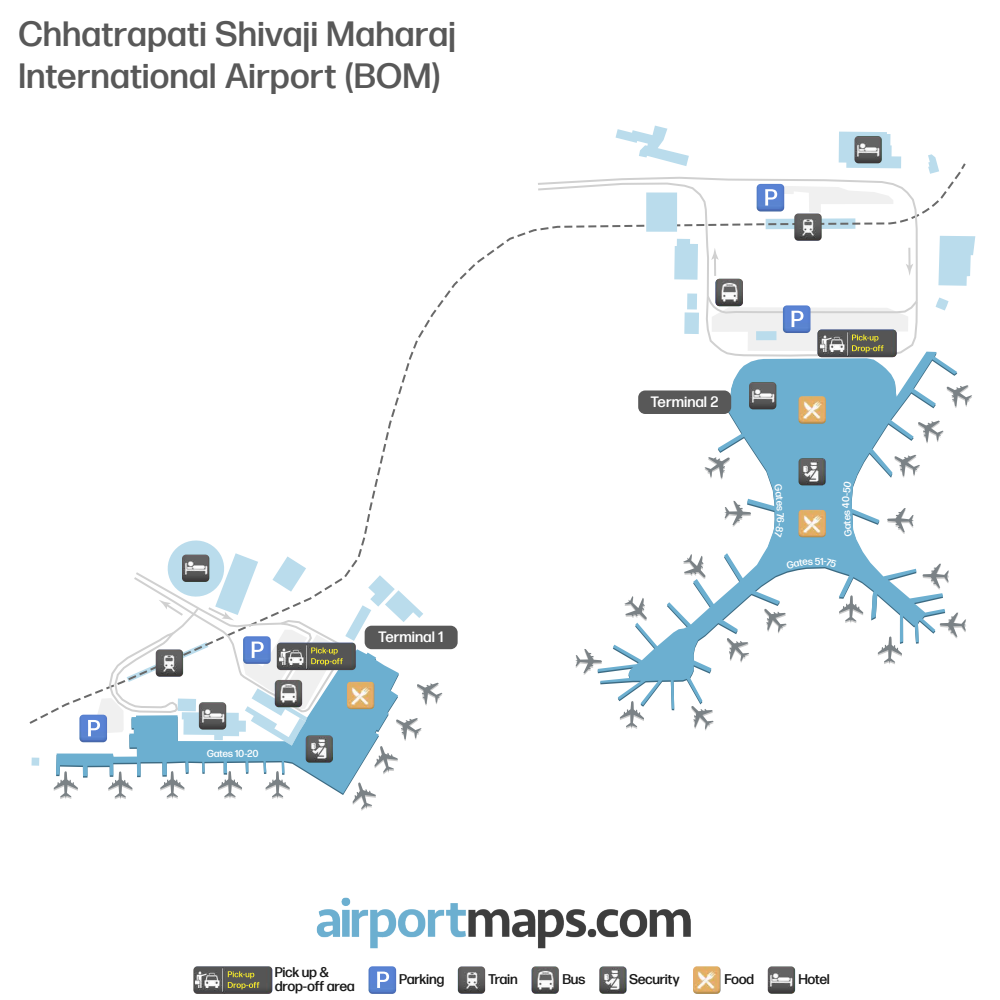
<style>
.page{position:relative;width:1000px;height:1000px;background:#fff}
.page>*{position:absolute;margin:0;border:0;box-sizing:border-box;transform-origin:0 0}
.t1{font:500 35px/42px "Forma DJR Banner";letter-spacing:.05em;color:#585858}
.t2{font:500 15px "Forma DJR Banner";letter-spacing:.045em;color:#fff}
.t3{font:500 14px/14px "Forma DJR Banner";letter-spacing:.02em;color:#191919}
.t4{font:500 10px "Forma DJR Banner";letter-spacing:.015em;color:#fff}
</style>
<div class="page">
<svg style="left:839px;top:132px;width:62px;height:36px"></svg>
<svg style="left:928px;top:154px;width:11px;height:20px"></svg>
<svg style="left:616px;top:126px;width:73px;height:40px"></svg>
<svg style="left:32px;top:758px;width:7px;height:8px"></svg>
<svg style="left:936px;top:298px;width:13px;height:13px"></svg>
<svg style="left:938px;top:236px;width:37px;height:50px;background:#c3e1ee"></svg>
<svg style="left:56px;top:693px;width:38px;height:85px"></svg>
<svg style="left:600px;top:352px;width:357px;height:357px"></svg>
<svg style="left:54px;top:771px;width:24px;height:28px"></svg>
<svg style="left:558px;top:176px;width:328px;height:6px"></svg>
<svg style="left:536px;top:182px;width:384px;height:176px"></svg>
<svg style="left:94px;top:540px;width:348px;height:271px"></svg>
<svg style="left:946px;top:385px;width:26px;height:23px"></svg>
<svg style="left:918px;top:421px;width:26px;height:23px"></svg>
<svg style="left:894px;top:455px;width:26px;height:23px"></svg>
<svg style="left:887px;top:508px;width:27px;height:26px"></svg>
<svg style="left:922px;top:564px;width:27px;height:25px"></svg>
<svg style="left:940px;top:613px;width:26px;height:25px"></svg>
<svg style="left:839px;top:595px;width:24px;height:28px"></svg>
<svg style="left:878px;top:636px;width:24px;height:29px"></svg>
<svg style="left:764px;top:609px;width:23px;height:25px"></svg>
<svg style="left:727px;top:638px;width:22px;height:25px"></svg>
<svg style="left:691px;top:706px;width:23px;height:25px"></svg>
<svg style="left:620px;top:701px;width:24px;height:28px"></svg>
<svg style="left:575px;top:649px;width:27px;height:26px"></svg>
<svg style="left:624px;top:596px;width:23px;height:25px"></svg>
<svg style="left:683px;top:554px;width:23px;height:25px"></svg>
<svg style="left:705px;top:457px;width:25px;height:23px"></svg>
<svg style="left:724px;top:501px;width:27px;height:26px"></svg>
<img style="left:182px;top:555px;width:27px;height:27px">
<div style="left:638px;top:390px;width:93px;height:24px;background:#585858;border-radius:7px"></div>
<img style="left:818px;top:330px;width:79px;height:27px">
<img style="left:852px;top:345px;width:32px;height:8px">
<img style="left:852px;top:335px;width:27px;height:7px">
<img style="left:798px;top:510px;width:28px;height:27px">
<img style="left:854px;top:136px;width:28px;height:27px">
<img style="left:79px;top:715px;width:28px;height:27px">
<img style="left:88px;top:720px;width:12px;height:16px">
<img style="left:716px;top:279px;width:27px;height:27px">
<img style="left:156px;top:649px;width:27px;height:28px">
<div style="left:365px;top:626px;width:93px;height:23px;background:#585858;border-radius:7px"></div>
<img style="left:794px;top:213px;width:28px;height:28px">
<img style="left:749px;top:382px;width:27px;height:27px">
<img style="left:199px;top:702px;width:27px;height:28px">
<img style="left:798px;top:396px;width:28px;height:28px">
<img style="left:798px;top:458px;width:28px;height:27px">
<img style="left:277px;top:642px;width:79px;height:28px">
<img style="left:311px;top:658px;width:32px;height:8px">
<img style="left:311px;top:648px;width:27px;height:7px">
<img style="left:347px;top:682px;width:28px;height:27px">
<img style="left:306px;top:735px;width:27px;height:28px">
<img style="left:275px;top:680px;width:27px;height:27px">
<img style="left:243px;top:636px;width:28px;height:28px">
<img style="left:252px;top:642px;width:12px;height:16px">
<img style="left:783px;top:305px;width:28px;height:28px">
<img style="left:792px;top:311px;width:11px;height:16px">
<img style="left:757px;top:184px;width:27px;height:28px">
<img style="left:765px;top:189px;width:12px;height:17px">
<img style="left:316px;top:897px;width:375px;height:51px">
<img style="left:193px;top:966px;width:79px;height:28px">
<img style="left:228px;top:982px;width:31px;height:7px">
<img style="left:228px;top:971px;width:26px;height:8px">
<img style="left:693px;top:966px;width:28px;height:28px">
<img style="left:768px;top:966px;width:27px;height:28px">
<img style="left:599px;top:966px;width:28px;height:28px">
<img style="left:369px;top:966px;width:27px;height:28px">
<img style="left:377px;top:972px;width:12px;height:16px">
<img style="left:532px;top:966px;width:27px;height:28px">
<img style="left:458px;top:966px;width:27px;height:28px">
<svg style="left:842px;top:481px;width:11px;height:56px"></svg>
<svg style="left:774px;top:484px;width:9px;height:27px"></svg>
<svg style="left:774px;top:517px;width:10px;height:20px"></svg>
<svg style="left:786px;top:558px;width:51px;height:11px"></svg>
<h1 class="t1" style="left:19px;top:10px;width:438px">Chhatrapati Shivaji Maharaj<br>International Airport (BOM)</h1>
<p class="t4" style="left:207px;top:746px;width:53px">Gates 10-20</p>
<p class="t2" style="left:379px;top:626px;width:66px">Terminal 1</p>
<p class="t2" style="left:651px;top:391px;width:69px">Terminal 2</p>
<p class="t4" style="left:788px;top:513px;width:6px;rotate:90deg">7</p>
<p class="t3" style="left:275px;top:965px;width:81px">Pick up &amp; drop-off area</p>
<p class="t3" style="left:400px;top:972px;width:46px">Parking</p>
<p class="t3" style="left:488px;top:972px;width:30px">Train</p>
<p class="t3" style="left:563px;top:972px;width:24px">Bus</p>
<p class="t3" style="left:629px;top:972px;width:51px">Security</p>
<p class="t3" style="left:725px;top:972px;width:31px">Food</p>
<p class="t3" style="left:799px;top:972px;width:32px">Hotel</p>
</div>
